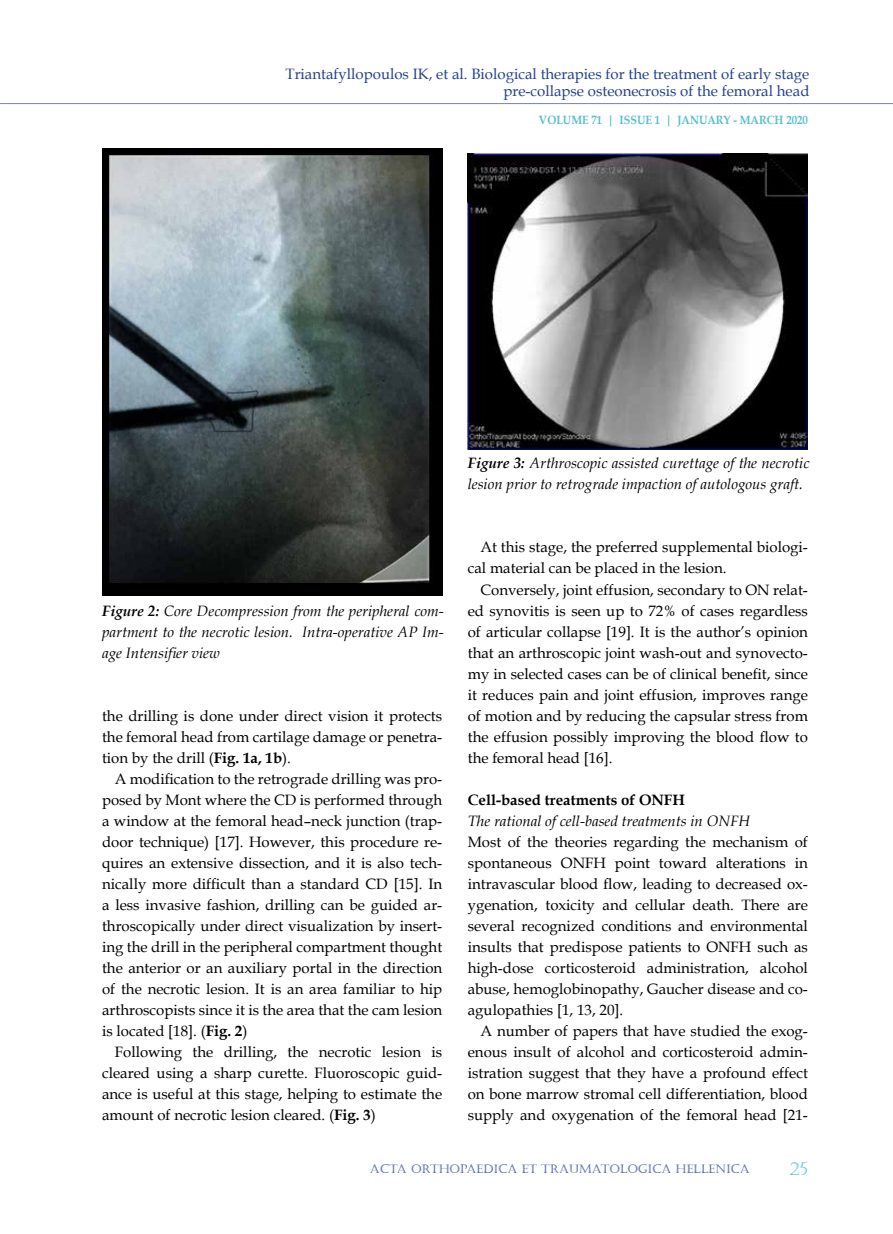
<style>
.page{position:relative;width:893px;height:1234px;background:#fff}
.page>*{position:absolute;margin:0;border:0;box-sizing:border-box;transform-origin:0 0}
.t1{font:18px "Castellar";color:#57becd}
.t2{font:15px/21px "Book Antiqua";color:#000;text-align:justify}
.t3{font:italic 15px/21px "Book Antiqua";color:#000;text-align:justify}
.t4{font:15px/17.2px "Book Antiqua";color:#25408f;text-align:right}
.t5{font:700 15px "Book Antiqua";color:#000}
.t6{font:12px "Castellar";color:#25408f}
.t7{font:700 12px "Book Antiqua";color:#57becd;scale:.9 1}
.s1{font-weight:700}
</style>
<div class="page">
<hr style="left:0;top:103px;width:893px;height:3px;background:#000;opacity:.75">
<img style="left:102px;top:149px;width:341px;height:446px">
<img style="left:468px;top:153px;width:340px;height:296px">
<p class="t4" style="left:285px;top:65px;width:525px">Triantafyllopoulos IK, et al. Biological therapies for the treatment of early stage pre-collapse osteonecrosis of the femoral head</p>
<p class="t7" style="left:539px;top:111px;width:300px">VOLUME 71 | ISSUE 1 | JANUARY - MARCH 2020</p>
<p class="t3" style="left:102px;top:599px;width:343px"><span class="s1">Figure 2:</span> Core Decompression from the peripheral com&shy;partment to the necrotic lesion. Intra-operative AP Im&shy;age Intensifier view</p>
<p class="t2" style="left:102px;top:704px;width:342px">the drilling is done under direct vision it protects the femoral head from cartilage damage or penetra&shy;tion by the drill (<span class="s1">Fig. 1a, 1b</span>).</p>
<p class="t2" style="left:102px;top:767px;width:342px;text-indent:13px">A modification to the retrograde drilling was pro&shy;posed by Mont where the CD is performed through a window at the femoral head–neck junction (trap&shy;door technique) [17]. However, this procedure re&shy;quires an extensive dissection, and it is also tech&shy;nically more difficult than a standard CD [15]. In a less invasive fashion, drilling can be guided ar&shy;throscopically under direct visualization by insert&shy;ing the drill in the peripheral compartment thought the anterior or an auxiliary portal in the direction of the necrotic lesion. It is an area familiar to hip arthroscopists since it is the area that the cam lesion is located [18]. (<span class="s1">Fig. 2</span>)</p>
<p class="t2" style="left:102px;top:1040px;width:342px;text-indent:13px">Following the drilling, the necrotic lesion is cleared using a sharp curette. Fluoroscopic guid&shy;ance is useful at this stage, helping to estimate the amount of necrotic lesion cleared. (<span class="s1">Fig. 3</span>)</p>
<p class="t3" style="left:468px;top:452px;width:343px"><span class="s1">Figure 3:</span> Arthroscopic assisted curettage of the necrotic lesion prior to retrograde impaction of autologous graft.</p>
<p class="t2" style="left:468px;top:536px;width:342px;text-indent:13px">At this stage, the preferred supplemental biologi&shy;cal material can be placed in the lesion.</p>
<p class="t2" style="left:468px;top:578px;width:342px;text-indent:13px">Conversely, joint effusion, secondary to ON relat&shy;ed synovitis is seen up to 72% of cases regardless of articular collapse [19]. It is the author’s opinion that an arthroscopic joint wash-out and synovecto&shy;my in selected cases can be of clinical benefit, since it reduces pain and joint effusion, improves range of motion and by reducing the capsular stress from the effusion possibly improving the blood flow to the femoral head [16].</p>
<p class="t5" style="left:468px;top:789px;width:219px">Cell-based treatments of ONFH</p>
<p class="t3" style="left:468px;top:809px;width:284px">The rational of cell-based treatments in ONFH</p>
<p class="t2" style="left:468px;top:830px;width:342px">Most of the theories regarding the mechanism of spontaneous ONFH point toward alterations in intravascular blood flow, leading to decreased ox&shy;ygenation, toxicity and cellular death. There are several recognized conditions and environmental insults that predispose patients to ONFH such as high-dose corticosteroid administration, alcohol abuse, hemoglobinopathy, Gaucher disease and co&shy;agulopathies [1, 13, 20].</p>
<p class="t2" style="left:468px;top:1019px;width:342px;text-indent:13px">A number of papers that have studied the exog&shy;enous insult of alcohol and corticosteroid admin&shy;istration suggest that they have a profound effect on bone marrow stromal cell differentiation, blood supply and oxygenation of the femoral head [21-</p>
<p class="t6" style="left:370px;top:1161px;width:381px">ACTA ORTHOPAEDICA ET TRAUMATOLOGICA HELLENICA</p>
<p class="t1" style="left:790px;top:1157px;width:20px">25</p>
</div>
